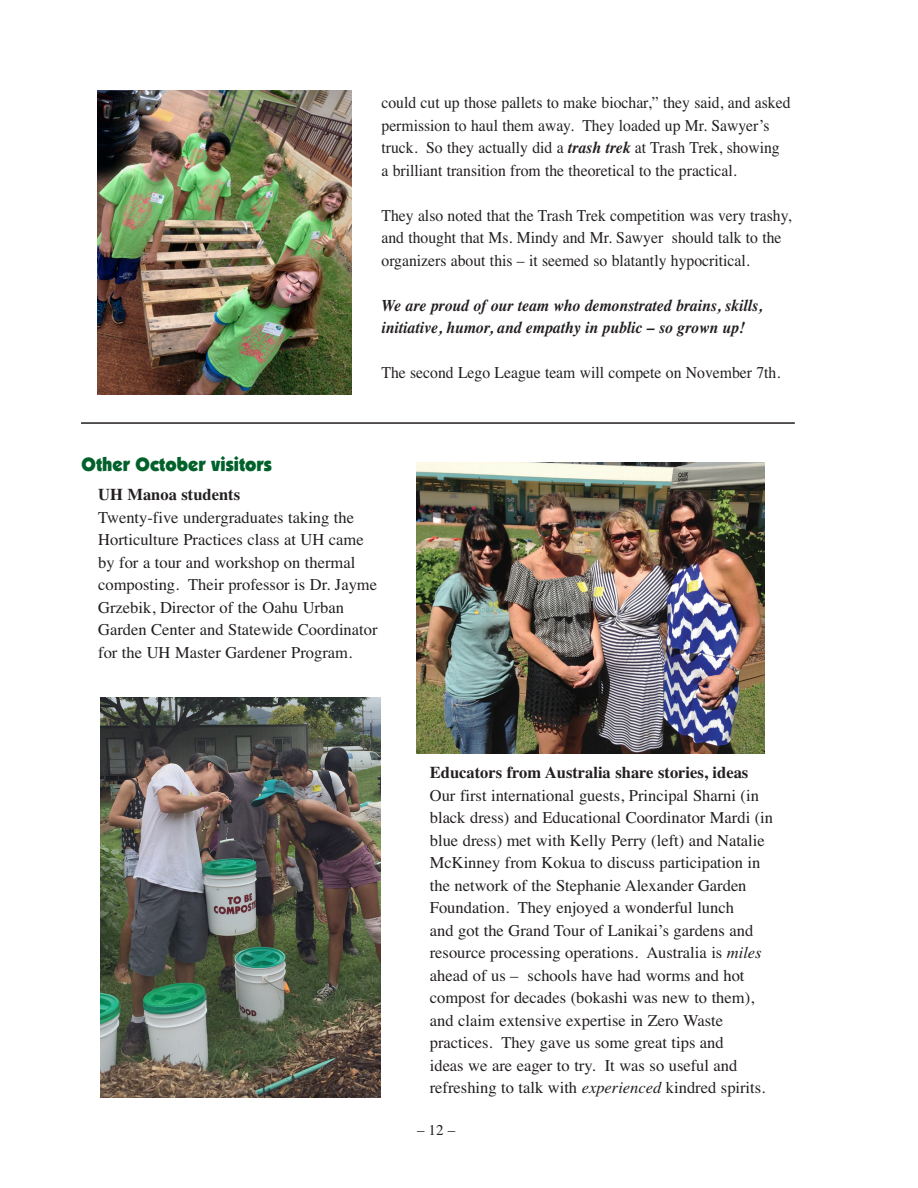
<style>
.page{position:relative;width:918px;height:1188px;background:#fff}
.page>*{position:absolute;margin:0;border:0;box-sizing:border-box;transform-origin:0 0}
.t1{font:900 19.5px "Itc Kabel";color:#00612b;scale:.95 1}
.t2{font:16.5px/22.5px "Times";color:#231f20}
.t3{font:16.5px/22.5px "Times";color:#231f20;scale:.95 1}
.t4{font:italic 700 16.5px/22.5px "Times";color:#231f20;scale:.95 1}
.t5{font:15px "Times";color:#231f20}
.s1{font-weight:700;font-style:italic}
.s2{font-weight:700}
.s3{font-style:italic}
</style>
<div class="page">
<img style="left:100px;top:698px;width:281px;height:399px">
<img style="left:417px;top:462px;width:347px;height:291px">
<img style="left:98px;top:91px;width:254px;height:303px">
<hr style="left:81px;top:422px;width:714px;height:2px;background:#231f20">
<p class="t1" style="left:82px;top:457px;width:202px">Other October visitors</p>
<p class="t3" style="left:382px;top:93px;width:432px">could cut up those pallets to make biochar,” they said, and asked permission to haul them away. They loaded up Mr. Sawyer’s truck. So they actually did a <span class="s1">trash trek</span> at Trash Trek, showing a brilliant transition from the theoretical to the practical.</p>
<p class="t3" style="left:382px;top:205px;width:433px">They also noted that the Trash Trek competition was very trashy, and thought that Ms. Mindy and Mr. Sawyer should talk to the organizers about this – it seemed so blatantly hypocritical.</p>
<p class="t4" style="left:382px;top:295px;width:402px">We are proud of our team who demonstrated brains, skills, initiative, humor, and empathy in public – so grown up!</p>
<p class="t3" style="left:382px;top:363px;width:421px">The second Lego League team will compete on November 7th.</p>
<p class="t2" style="left:98px;top:485px;width:281px"><span class="s2">UH Manoa students<br></span>Twenty-five undergraduates taking the Horticulture Practices class at UH came by for a tour and workshop on thermal composting. Their professor is Dr. Jayme Grzebik, Director of the Oahu Urban Garden Center and Statewide Coordinator for the UH Master Gardener Program.</p>
<p class="t2" style="left:430px;top:763px;width:345px"><span class="s2">Educators from Australia share stories, ideas </span>Our first international guests, Principal Sharni (in black dress) and Educational Coordinator Mardi (in blue dress) met with Kelly Perry (left) and Natalie McKinney from Kokua to discuss participation in the network of the Stephanie Alexander Garden Foundation. They enjoyed a wonderful lunch<br>and got the Grand Tour of Lanikai’s gardens and resource processing operations. Australia is <span class="s3">miles </span>ahead of us – schools have had worms and hot compost for decades (bokashi was new to them), and claim extensive expertise in Zero Waste practices. They gave us some great tips and<br>ideas we are eager to try. It was so useful and refreshing to talk with <span class="s3">experienced</span> kindred spirits.</p>
<p class="t5" style="left:417px;top:1125px;width:40px">– 12 –</p>
</div>
